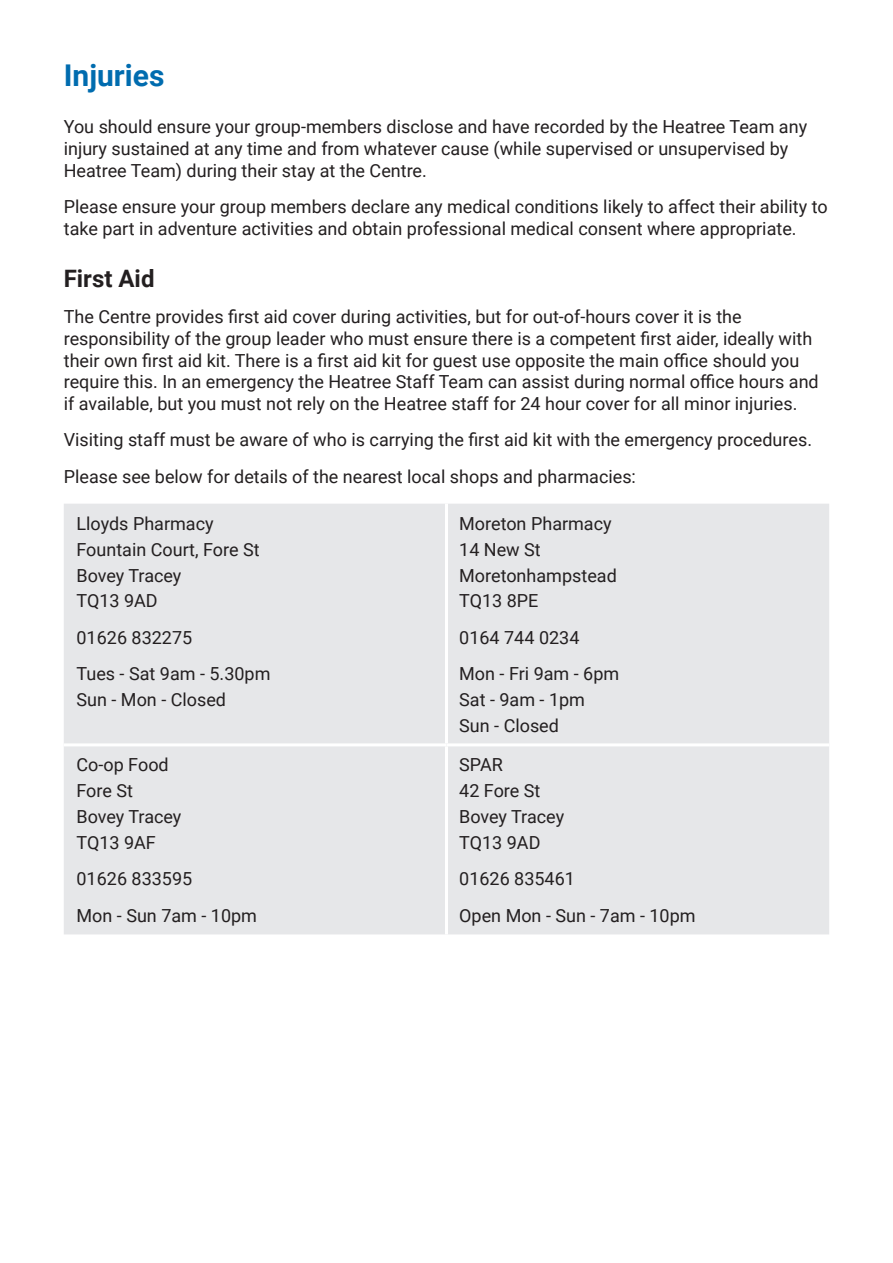
<style>
.page{position:relative;width:893px;height:1263px;background:#fff}
.page>*{position:absolute;margin:0;border:0;box-sizing:border-box;transform-origin:0 0}
._01_Heading{font:700 30px "Roboto";color:#006caf}
._02_Heading{font:700 24px "Roboto";color:#231f20}
._1st_Line_paragraph{font:18px/21.6px "Roboto";color:#231f20}
.Body{font:18px/21.6px "Roboto";color:#231f20}
</style>
<div class="page">
<div style="left:64px;top:504px;width:765px;height:430px;background:#e6e7e9"></div>
<hr style="left:445px;top:504px;width:3px;height:239px;background:#fff">
<hr style="left:64px;top:743px;width:382px;height:3px;background:#fff">
<hr style="left:446px;top:743px;width:383px;height:3px;background:#fff">
<hr style="left:445px;top:746px;width:3px;height:188px;background:#fff">
<p class="_01_Heading" style="left:64px;top:55px;width:102px">Injuries</p>
<p class="_1st_Line_paragraph" style="left:64px;top:116px;width:745px">You should ensure your group-members disclose and have recorded by the Heatree Team any injury sustained at any time and from whatever cause (while supervised or unsupervised by<br>Heatree Team) during their stay at the Centre.</p>
<p class="Body" style="left:64px;top:195px;width:765px">Please ensure your group members declare any medical conditions likely to affect their ability to take part in adventure activities and obtain professional medical consent where appropriate.</p>
<p class="_02_Heading" style="left:64px;top:262px;width:92px">First Aid</p>
<p class="_1st_Line_paragraph" style="left:64px;top:305px;width:756px">The Centre provides first aid cover during activities, but for out-of-hours cover it is the responsibility of the group leader who must ensure there is a competent first aider, ideally with their own first aid kit. There is a first aid kit for guest use opposite the main office should you require this. In an emergency the Heatree Staff Team can assist during normal office hours and if available, but you must not rely on the Heatree staff for 24 hour cover for all minor injuries.</p>
<p class="Body" style="left:64px;top:428px;width:750px">Visiting staff must be aware of who is carrying the first aid kit with the emergency procedures.</p>
<p class="_1st_Line_paragraph" style="left:64px;top:465px;width:574px">Please see below for details of the nearest local shops and pharmacies:</p>
<p class="Body" style="left:77px;top:512px;width:139px">Lloyds Pharmacy</p>
<p class="Body" style="left:77px;top:538px;width:185px">Fountain Court, Fore St</p>
<p class="Body" style="left:77px;top:564px;width:106px">Bovey Tracey</p>
<p class="Body" style="left:77px;top:590px;width:83px">TQ13 9AD</p>
<p class="Body" style="left:77px;top:626px;width:117px">01626 832275</p>
<p class="Body" style="left:77px;top:662px;width:195px">Tues - Sat 9am - 5.30pm</p>
<p class="Body" style="left:77px;top:688px;width:151px">Sun - Mon - Closed</p>
<p class="_1st_Line_paragraph" style="left:459px;top:512px;width:154px">Moreton Pharmacy</p>
<p class="_1st_Line_paragraph" style="left:459px;top:538px;width:83px">14 New St</p>
<p class="_1st_Line_paragraph" style="left:459px;top:564px;width:159px">Moretonhampstead</p>
<p class="_1st_Line_paragraph" style="left:459px;top:590px;width:81px">TQ13 8PE</p>
<p class="_1st_Line_paragraph" style="left:459px;top:626px;width:122px">0164 744 0234</p>
<p class="_1st_Line_paragraph" style="left:459px;top:662px;width:161px">Mon - Fri 9am - 6pm</p>
<p class="_1st_Line_paragraph" style="left:459px;top:688px;width:127px">Sat - 9am - 1pm</p>
<p class="_1st_Line_paragraph" style="left:459px;top:714px;width:101px">Sun - Closed</p>
<p class="Body" style="left:77px;top:753px;width:94px">Co-op Food</p>
<p class="Body" style="left:77px;top:779px;width:58px">Fore St</p>
<p class="Body" style="left:77px;top:805px;width:106px">Bovey Tracey</p>
<p class="Body" style="left:77px;top:831px;width:81px">TQ13 9AF</p>
<p class="Body" style="left:77px;top:867px;width:117px">01626 833595</p>
<p class="Body" style="left:77px;top:904px;width:182px">Mon - Sun 7am - 10pm</p>
<p class="Body" style="left:459px;top:753px;width:45px">SPAR</p>
<p class="Body" style="left:459px;top:779px;width:83px">42 Fore St</p>
<p class="Body" style="left:459px;top:805px;width:106px">Bovey Tracey</p>
<p class="Body" style="left:459px;top:831px;width:83px">TQ13 9AD</p>
<p class="Body" style="left:459px;top:867px;width:117px">01626 835461</p>
<p class="Body" style="left:459px;top:904px;width:238px">Open Mon - Sun - 7am - 10pm</p>
</div>
